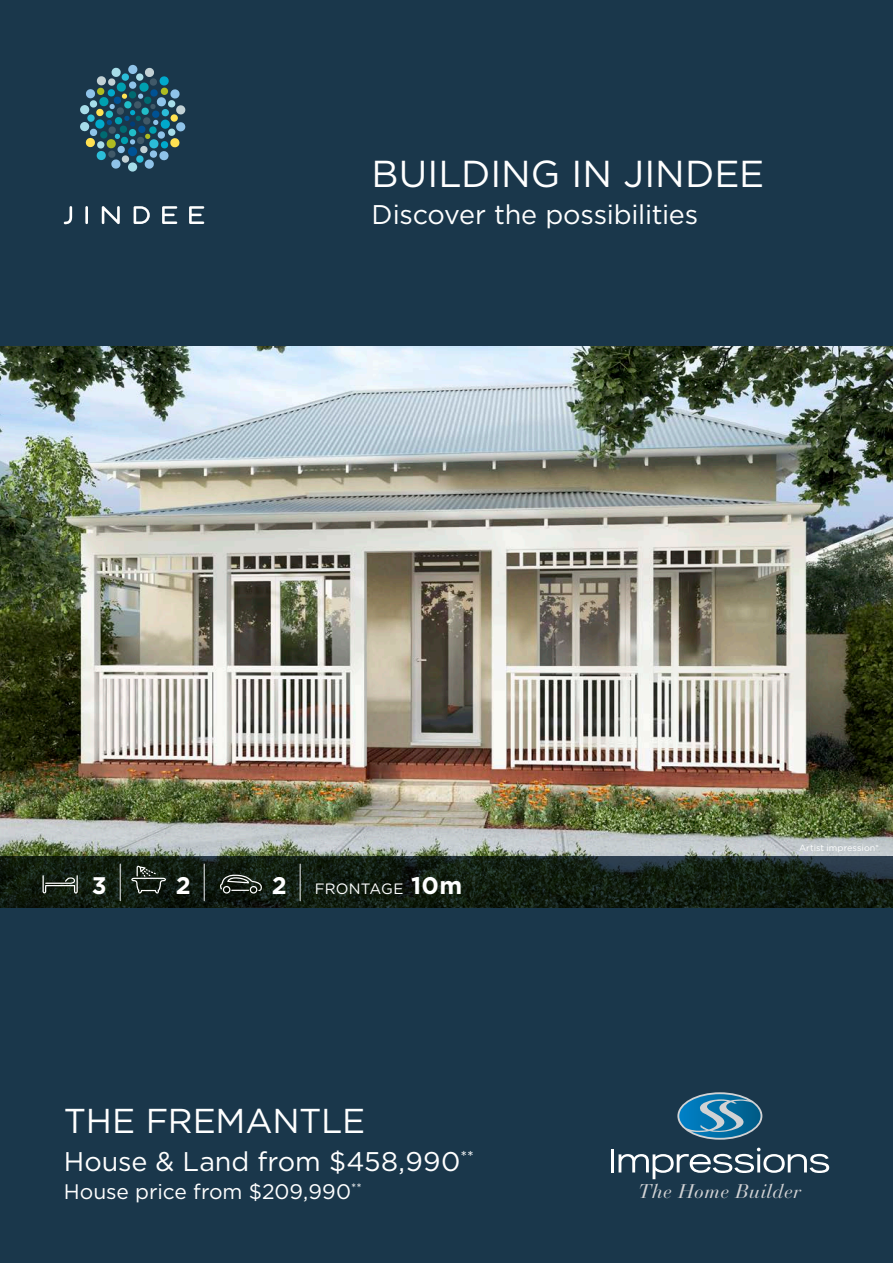
<style>
.page{position:relative;width:893px;height:1263px;background:#1a374b}
.page>*{position:absolute;margin:0;border:0;box-sizing:border-box;transform-origin:0 0}
.t1{font:37.5px "Gotham";color:#fff}
.t2{font:34.5px "Gotham";letter-spacing:-.01em;color:#fff}
.t3{font:27px "Gotham";letter-spacing:-.01em;color:#fff}
.Intro_Para{font:700 24px "Gotham";color:#fff}
.t4{font:21px "Gotham";color:#fff}
.t5{font:italic 19.65px "Bauer Bodoni";letter-spacing:.025em;color:#d1d2d4}
.Intro_Para-2{font:15px "Gotham";letter-spacing:.015em;color:#fff}
.t6{font:9px "Gotham";letter-spacing:.005em;color:#fff}
.s1{font-weight:700;font-size:24px}
</style>
<div class="page">
<img style="left:0;top:347px;width:893px;height:510px">
<svg style="left:0;top:857px;width:893px;height:51px;background:#131f15"></svg>
<svg style="left:43px;top:875px;width:35px;height:18px"></svg>
<svg style="left:131px;top:865px;width:35px;height:29px"></svg>
<svg style="left:220px;top:874px;width:42px;height:19px"></svg>
<hr style="left:120px;top:864px;width:1px;height:37px;background:#f2f3f4">
<hr style="left:204px;top:864px;width:1px;height:37px;background:#f2f3f4">
<hr style="left:300px;top:864px;width:1px;height:37px;background:#f2f3f4">
<div style="left:128px;top:162px;width:9px;height:10px;background:#a7dde9;border-radius:50%"></div>
<svg style="left:176px;top:122px;width:10px;height:10px"></svg>
<svg style="left:176px;top:105px;width:10px;height:10px"></svg>
<div style="left:128px;top:65px;width:9px;height:9px;background:#8fc3e9;border-radius:50%"></div>
<div style="left:80px;top:105px;width:10px;height:10px;background:#a7dde9;border-radius:4px"></div>
<div style="left:80px;top:122px;width:10px;height:10px;background:#a7dde9;border-radius:4px"></div>
<svg style="left:64px;top:206px;width:8px;height:18px"></svg>
<hr style="left:85px;top:206px;width:3px;height:18px;background:#fff">
<svg style="left:102px;top:206px;width:18px;height:18px"></svg>
<svg style="left:134px;top:206px;width:16px;height:18px"></svg>
<svg style="left:162px;top:206px;width:15px;height:18px"></svg>
<svg style="left:189px;top:206px;width:15px;height:18px"></svg>
<svg style="left:85px;top:67px;width:95px;height:102px"></svg>
<svg style="left:677px;top:1092px;width:85px;height:48px"></svg>
<svg style="left:679px;top:1094px;width:81px;height:44px;background:#357ea4"></svg>
<hr style="left:611px;top:1149px;width:2px;height:23px;background:#fff">
<svg style="left:619px;top:1148px;width:210px;height:31px"></svg>
<p class="t1" style="left:372px;top:153px;width:394px">BUILDING IN JINDEE</p>
<p class="t3" style="left:372px;top:200px;width:328px">Discover the possibilities</p>
<p class="Intro_Para" style="left:92px;top:871px;width:16px">3</p>
<p class="Intro_Para" style="left:176px;top:871px;width:16px">2</p>
<p class="Intro_Para" style="left:272px;top:871px;width:16px">2</p>
<p class="Intro_Para-2" style="left:315px;top:880px;width:149px">FRONTAGE <span class="s1">10m</span></p>
<p class="t6" style="left:799px;top:843px;width:82px">Artist impression*</p>
<p class="t2" style="left:64px;top:1102px;width:303px">THE FREMANTLE</p>
<p class="t3" style="left:64px;top:1146px;width:412px">House &amp; Land from $458,990<sup>**</sup></p>
<p class="t4" style="left:64px;top:1180px;width:300px">House price from $209,990<sup>**</sup></p>
<p class="t5" style="left:638px;top:1180px;width:164px">The Home Builder</p>
</div>
